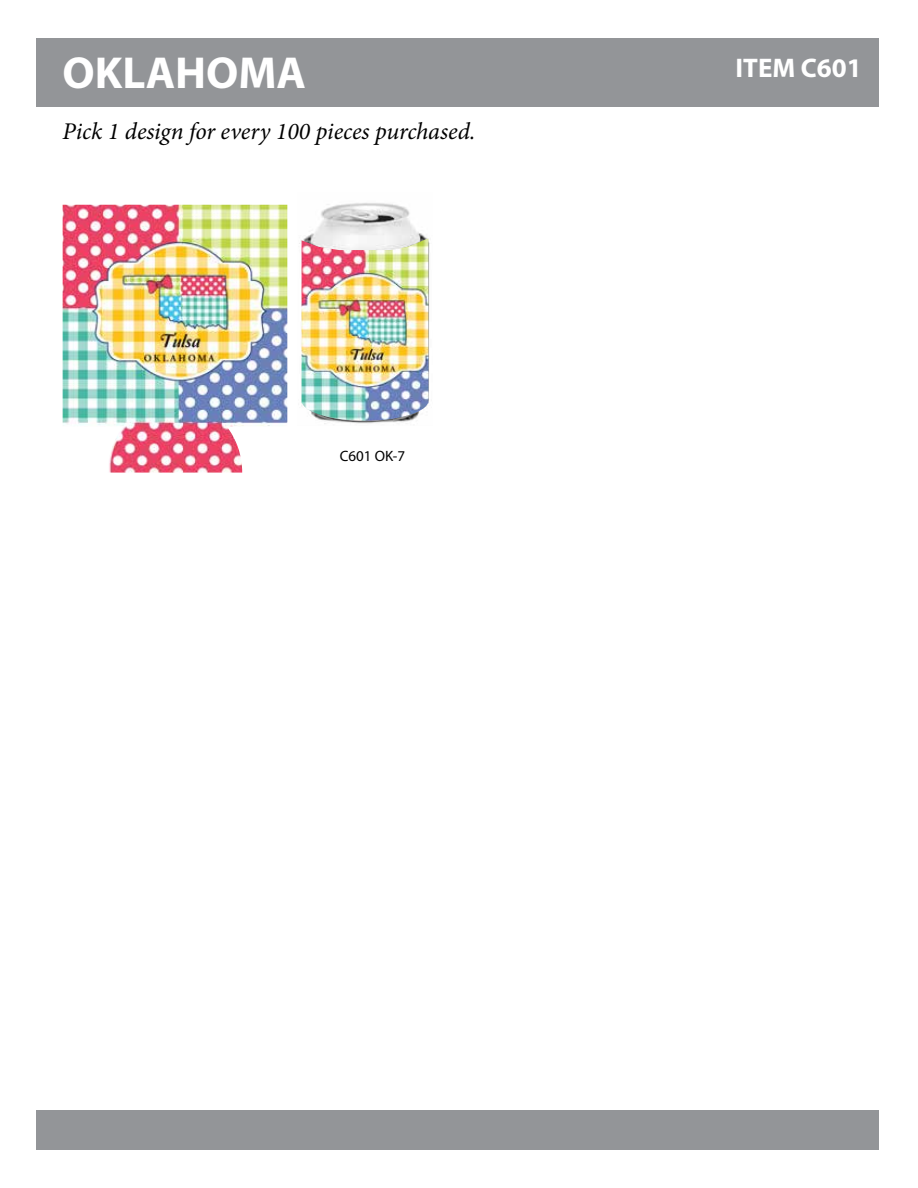
<style>
.page{position:relative;width:918px;height:1188px;background:#fff}
.page>*{position:absolute;margin:0;border:0;box-sizing:border-box;transform-origin:0 0}
.t1{font:700 45px "Myriad Pro";color:#fff}
.t2{font:700 27px "Myriad Pro";color:#fff}
.t3{font:italic 24px "Minion Pro";letter-spacing:-.005em;color:#000}
.t4{font:15px "Myriad Pro";color:#000}
</style>
<div class="page">
<div style="left:36px;top:39px;width:843px;height:68px;background:#939598"></div>
<div style="left:36px;top:1110px;width:843px;height:40px;background:#939598"></div>
<img style="left:299px;top:203px;width:131px;height:221px">
<img style="left:302px;top:238px;width:126px;height:183px">
<img style="left:63px;top:205px;width:224px;height:268px">
<h1 class="t1" style="left:63px;top:43px;width:245px">OKLAHOMA</h1>
<p class="t2" style="left:736px;top:51px;width:128px">ITEM C601</p>
<p class="t3" style="left:63px;top:115px;width:414px">Pick 1 design for every 100 pieces purchased.</p>
<p class="t4" style="left:340px;top:447px;width:67px">C601 OK-7</p>
</div>
